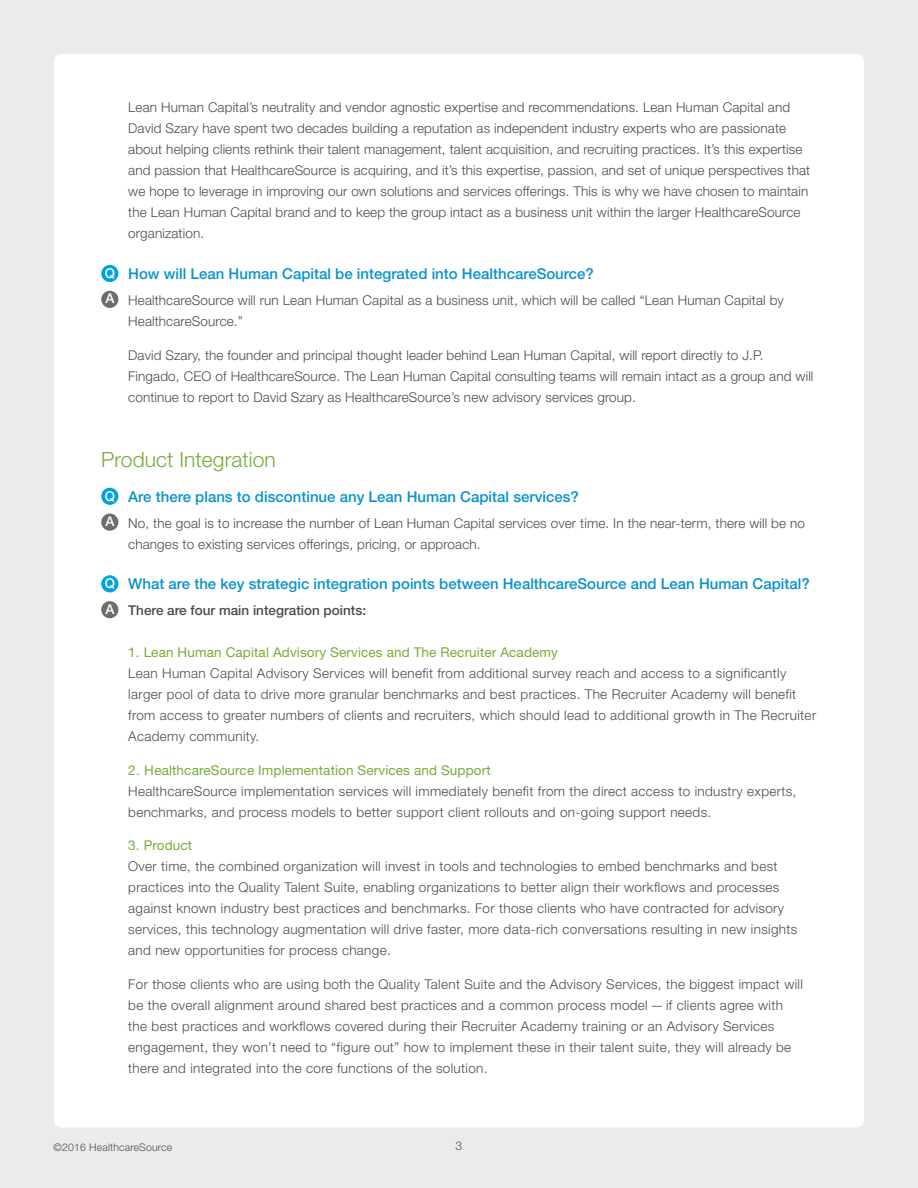
<style>
.page{position:relative;width:918px;height:1188px;background:#eaebec}
.page>*{position:absolute;margin:0;border:0;box-sizing:border-box;transform-origin:0 0}
._2105_subhead_green{font:300 21px "Helvetica Neue LT Std";letter-spacing:.005em;color:#74ad3a}
.question{font:500 15px "Helvetica Neue LT Std";color:#0a93cb}
.answer{font:300 13.5px/21px "Helvetica Neue LT Std";letter-spacing:.025em;color:#4b4c4d}
.answer-2{font:500 13.5px "Helvetica Neue LT Std";color:#4b4c4d}
.t1{font:500 13.5px "Helvetica Neue LT Std";color:#fff}
.t2{font:300 12px "Helvetica Neue LT Std";color:#4b4c4d}
.t3{font:300 10.5px "Helvetica Neue LT Std";letter-spacing:.015em;color:#4b4c4d}
.s1{font-weight:400;color:#74ad3a}
</style>
<div class="page">
<div style="left:54px;top:54px;width:810px;height:1074px;background:#fff;border-radius:8px"></div>
<div style="left:101px;top:265px;width:17px;height:17px;background:#00a2df;border-radius:50%"></div>
<div style="left:101px;top:291px;width:17px;height:17px;background:#6c6d70;border-radius:50%"></div>
<div style="left:101px;top:488px;width:17px;height:17px;background:#00a2df;border-radius:50%"></div>
<div style="left:101px;top:514px;width:17px;height:17px;background:#6c6d70;border-radius:50%"></div>
<div style="left:101px;top:575px;width:17px;height:17px;background:#00a2df;border-radius:50%"></div>
<div style="left:101px;top:601px;width:17px;height:17px;background:#6c6d70;border-radius:50%"></div>
<p class="answer" style="left:128px;top:97px;width:684px">Lean Human Capital’s neutrality and vendor agnostic expertise and recommendations. Lean Human Capital and David Szary have spent two decades building a reputation as independent industry experts who are passionate about helping clients rethink their talent management, talent acquisition, and recruiting practices. It’s this expertise and passion that HealthcareSource is acquiring, and it’s this expertise, passion, and set of unique perspectives that we hope to leverage in improving our own solutions and services offerings. This is why we have chosen to maintain the Lean Human Capital brand and to keep the group intact as a business unit within the larger HealthcareSource organization.</p>
<p class="t1" style="left:105px;top:265px;width:12px">Q</p>
<p class="question" style="left:128px;top:265px;width:467px">How will Lean Human Capital be integrated into HealthcareSource?</p>
<p class="t1" style="left:105px;top:291px;width:11px">A</p>
<p class="answer" style="left:128px;top:289px;width:657px">HealthcareSource will run Lean Human Capital as a business unit, which will be called “Lean Human Capital by<br>HealthcareSource.”</p>
<p class="answer" style="left:128px;top:344px;width:687px">David Szary, the founder and principal thought leader behind Lean Human Capital, will report directly to J.P.<br>Fingado, CEO of HealthcareSource. The Lean Human Capital consulting teams will remain intact as a group and will continue to report to David Szary as HealthcareSource’s new advisory services group.</p>
<p class="_2105_subhead_green" style="left:101px;top:447px;width:176px">Product Integration</p>
<p class="t1" style="left:105px;top:488px;width:12px">Q</p>
<p class="question" style="left:128px;top:488px;width:452px">Are there plans to discontinue any Lean Human Capital services?</p>
<p class="t1" style="left:105px;top:513px;width:11px">A</p>
<p class="answer" style="left:128px;top:512px;width:678px">No, the goal is to increase the number of Lean Human Capital services over time. In the near-term, there will be no changes to existing services offerings, pricing, or approach.</p>
<p class="t1" style="left:105px;top:575px;width:12px">Q</p>
<p class="question" style="left:128px;top:575px;width:683px">What are the key strategic integration points between HealthcareSource and Lean Human Capital?</p>
<p class="t1" style="left:105px;top:601px;width:11px">A</p>
<p class="answer-2" style="left:128px;top:602px;width:239px">There are four main integration points:</p>
<p class="answer" style="left:128px;top:641px;width:690px"><span class="s1">1. Lean Human Capital Advisory Services and The Recruiter Academy<br></span>Lean Human Capital Advisory Services will benefit from additional survey reach and access to a significantly larger pool of data to drive more granular benchmarks and best practices. The Recruiter Academy will benefit from access to greater numbers of clients and recruiters, which should lead to additional growth in The Recruiter Academy community.</p>
<p class="answer" style="left:128px;top:759px;width:670px"><span class="s1">2. HealthcareSource Implementation Services and Support<br></span>HealthcareSource implementation services will immediately benefit from the direct access to industry experts, benchmarks, and process models to better support client rollouts and on-going support needs.</p>
<p class="answer" style="left:128px;top:835px;width:671px"><span class="s1">3. Product<br></span>Over time, the combined organization will invest in tools and technologies to embed benchmarks and best practices into the Quality Talent Suite, enabling organizations to better align their workflows and processes against known industry best practices and benchmarks. For those clients who have contracted for advisory services, this technology augmentation will drive faster, more data-rich conversations resulting in new insights and new opportunities for process change.</p>
<p class="answer" style="left:128px;top:974px;width:676px">For those clients who are using both the Quality Talent Suite and the Advisory Services, the biggest impact will be the overall alignment around shared best practices and a common process model — if clients agree with the best practices and workflows covered during their Recruiter Academy training or an Advisory Services engagement, they won’t need to “figure out” how to implement these in their talent suite, they will already be there and integrated into the core functions of the solution.</p>
<p class="t3" style="left:54px;top:1141px;width:120px">©2016 HealthcareSource</p>
<p class="t2" style="left:455px;top:1138px;width:8px">3</p>
</div>
